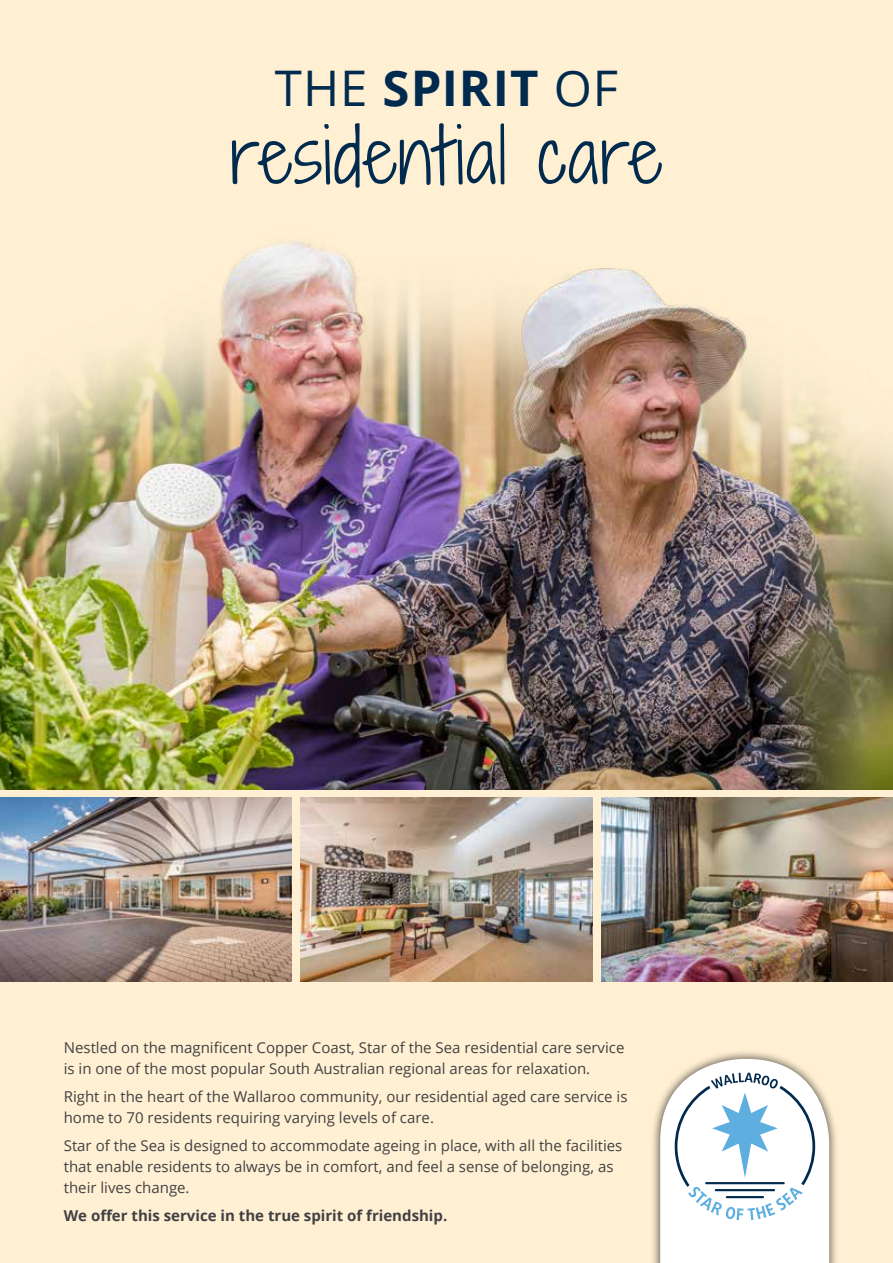
<style>
.page{position:relative;width:893px;height:1263px;background:#fff0d3}
.page>*{position:absolute;margin:0;border:0;box-sizing:border-box;transform-origin:0 0}
.t1{font:73.05px "Shadows Into Light Two";letter-spacing:.015em;color:#002a4e}
.t2{font:700 49.05px "Open Sans";letter-spacing:.02em;color:#002a4e}
.t3{font:15px/21px "Open Sans";color:#414042}
.t4{font:700 15px "Open Sans";color:#414042}
.s1{font-weight:400}
</style>
<div class="page">
<img style="left:0;top:242px;width:893px;height:547px">
<img style="left:300px;top:798px;width:292px;height:184px">
<img style="left:0;top:798px;width:292px;height:184px">
<img style="left:601px;top:798px;width:292px;height:184px">
<div style="left:846px;top:755px;width:30px;height:21px;background:linear-gradient(to right,#686930,#7c8328)"></div>
<div style="left:650px;top:1049px;width:189px;height:214px;background:#000;opacity:.75"></div>
<svg style="left:660px;top:1059px;width:169px;height:204px"></svg>
<hr style="left:715px;top:1189px;width:60px;height:2px;background:#002a4e">
<hr style="left:726px;top:1196px;width:38px;height:2px;background:#002a4e">
<h2 class="t2" style="left:275px;top:54px;width:345px"><span class="s1">THE</span> SPIRIT <span class="s1">OF</span></h2>
<h1 class="t1" style="left:230px;top:102px;width:434px">residential care</h1>
<p class="t3" style="left:64px;top:1037px;width:562px">Nestled on the magnificent Copper Coast, Star of the Sea residential care service is in one of the most popular South Australian regional areas for relaxation.</p>
<p class="t3" style="left:64px;top:1086px;width:565px">Right in the heart of the Wallaroo community, our residential aged care service is home to 70 residents requiring varying levels of care.</p>
<p class="t3" style="left:64px;top:1135px;width:560px">Star of the Sea is designed to accommodate ageing in place, with all the facilities that enable residents to always be in comfort, and feel a sense of belonging, as their lives change.</p>
<p class="t4" style="left:64px;top:1205px;width:385px">We offer this service in the true spirit of friendship.</p>
</div>
